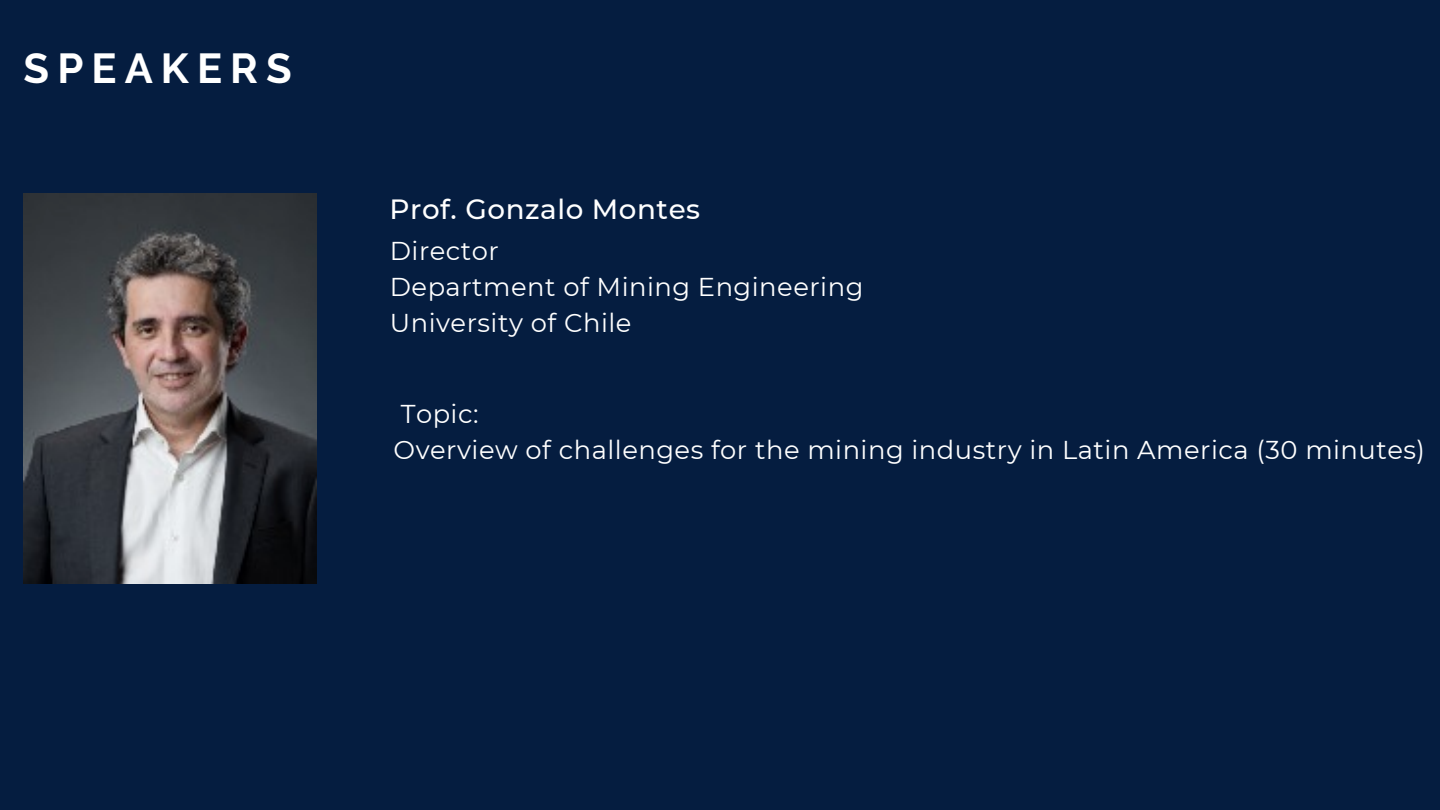
<style>
.page{position:relative;width:1440px;height:810px;background:#051d40}
.page>*{position:absolute;margin:0;border:0;box-sizing:border-box;transform-origin:0 0}
.t1{font:700 41.8px "Raleway";letter-spacing:.195em;color:#fff}
.t2{font:500 27.8px "Montserrat";letter-spacing:.02em;color:#fff}
.t3{font:25.8px "Montserrat";letter-spacing:.02em;color:#fff}
</style>
<div class="page">
<img style="left:24px;top:193px;width:292px;height:390px">
<p class="t1" style="left:24px;top:43px;width:270px">SPEAKERS</p>
<p class="t2" style="left:390px;top:192px;width:312px">Prof. Gonzalo Montes</p>
<p class="t3" style="left:390px;top:235px;width:111px">Director</p>
<p class="t3" style="left:390px;top:271px;width:475px">Department of Mining Engineering</p>
<p class="t3" style="left:390px;top:307px;width:243px">University of Chile</p>
<p class="t3" style="left:401px;top:398px;width:79px">Topic:</p>
<p class="t3" style="left:394px;top:434px;width:1033px">Overview of challenges for the mining industry in Latin America (30 minutes)</p>
</div>
